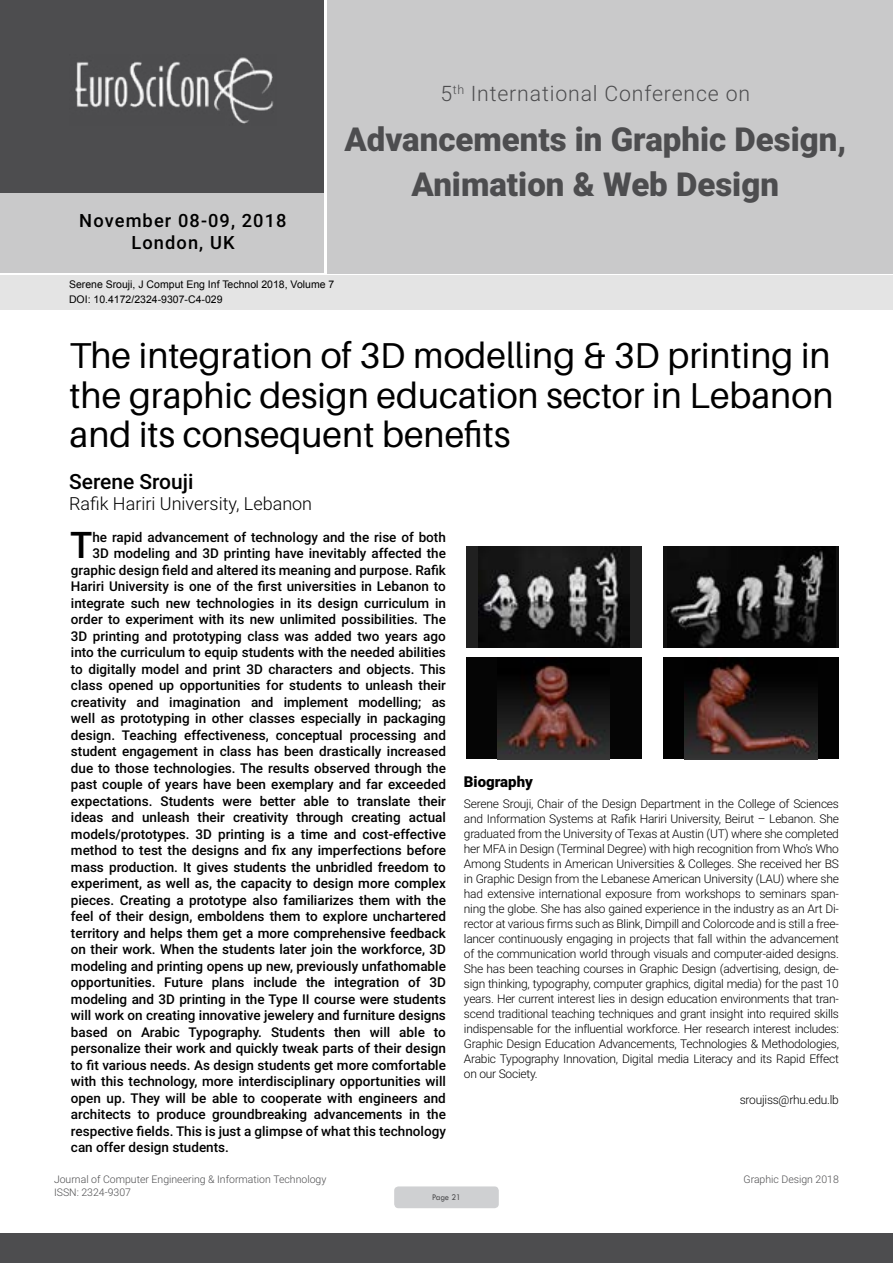
<style>
.page{position:relative;width:893px;height:1263px;background:#fff}
.page>*{position:absolute;margin:0;border:0;box-sizing:border-box;transform-origin:0 0}
.t1{font:500 36.75px "Roboto";color:#000}
.t2{font:36px/39.6px "Aileron";color:#000;text-align:justify}
.t3{font:900 33px/45px "Roboto";color:#4d4d4f;text-align:center}
.t4{font:300 21.3px "Roboto";letter-spacing:.04em;color:#4d4d4f}
.t5{font:500 21px "Roboto";color:#000}
.t6{font:500 18.3px/21.9px "Roboto";letter-spacing:.06em;color:#000;text-align:center}
.t7{font:300 18px "Roboto";color:#000}
.t8{font:900 15px "Roboto";color:#000}
.t9{font:500 13.5px "Roboto";color:#000}
.t10{font:300 12px/15px "Roboto";letter-spacing:-.02em;color:#000;text-align:justify}
.t11{font:300 10.5px "Roboto";color:#4d4d4f}
.t12{font:10.5px/14.4px "Arial";color:#000}
.t13{font:9px "Tw Cen";letter-spacing:-.02em;color:#4d4d4f;scale:.95 1}
</style>
<div class="page">
<div style="left:0;top:0;width:323px;height:193px;background:#4d4d4f"></div>
<div style="left:1px;top:193px;width:323px;height:80px;background:#c9c9ca"></div>
<div style="left:327px;top:0;width:566px;height:273px;background:#c9c9ca"></div>
<img style="left:75px;top:57px;width:199px;height:67px">
<div style="left:0;top:1233px;width:893px;height:30px;background:#4d4d4f"></div>
<div style="left:1px;top:275px;width:892px;height:35px;background:#e4e4e4"></div>
<div style="left:394px;top:1186px;width:105px;height:22px;background:#cfd0d2;border-radius:4px"></div>
<div style="left:466px;top:546px;width:175px;height:102px;background:#202020"></div>
<img style="left:478px;top:546px;width:151px;height:102px">
<div style="left:664px;top:546px;width:175px;height:102px;background:#101010"></div>
<img style="left:667px;top:546px;width:169px;height:102px">
<div style="left:466px;top:658px;width:175px;height:101px;background:#050505"></div>
<img style="left:498px;top:665px;width:112px;height:94px">
<div style="left:664px;top:658px;width:175px;height:101px;background:#020202"></div>
<img style="left:685px;top:663px;width:133px;height:96px">
<h3 class="t6" style="left:79px;top:209px;width:209px">November 08-09, 2018<br>London, UK</h3>
<h3 class="t4" style="left:440px;top:78px;width:311px">5<sup>th</sup> International Conference on</h3>
<h3 class="t3" style="left:344px;top:116px;width:503px">Advancements in Graphic Design,<br>Animation &amp; Web Design</h3>
<p class="t12" style="left:69px;top:278px;width:267px">Serene Srouji, J Comput Eng Inf Technol 2018, Volume 7<br>DOI: 10.4172/2324-9307-C4-029</p>
<h2 class="t2" style="left:69px;top:336px;width:765px">The integration of 3D modelling &amp; 3D printing in the graphic design education sector in Lebanon and its consequent benefits</h2>
<h3 class="t5" style="left:69px;top:466px;width:126px">Serene Srouji</h3>
<h3 class="t7" style="left:69px;top:491px;width:245px">Rafik Hariri University, Lebanon</h3>
<h1 class="t1" style="left:70px;top:519px;width:24px">T</h1>
<p class="t9" style="left:92px;top:527px;width:355px">he rapid advancement of technology and the rise of both</p>
<p class="t9" style="left:92px;top:544px;width:355px">3D modeling and 3D printing have inevitably affected the</p>
<p class="t9" style="left:71px;top:560px;width:376px">graphic design field and altered its meaning and purpose. Rafik</p>
<p class="t9" style="left:71px;top:577px;width:376px">Hariri University is one of the first universities in Lebanon to</p>
<p class="t9" style="left:71px;top:593px;width:376px">integrate such new technologies in its design curriculum in</p>
<p class="t9" style="left:71px;top:610px;width:376px">order to experiment with its new unlimited possibilities. The</p>
<p class="t9" style="left:71px;top:626px;width:376px">3D printing and prototyping class was added two years ago</p>
<p class="t9" style="left:71px;top:643px;width:376px">into the curriculum to equip students with the needed abilities</p>
<p class="t9" style="left:71px;top:659px;width:376px">to digitally model and print 3D characters and objects. This</p>
<p class="t9" style="left:71px;top:676px;width:376px">class opened up opportunities for students to unleash their</p>
<p class="t9" style="left:71px;top:692px;width:376px">creativity and imagination and implement modelling; as</p>
<p class="t9" style="left:71px;top:709px;width:376px">well as prototyping in other classes especially in packaging</p>
<p class="t9" style="left:71px;top:725px;width:376px">design. Teaching effectiveness, conceptual processing and</p>
<p class="t9" style="left:71px;top:742px;width:376px">student engagement in class has been drastically increased</p>
<p class="t9" style="left:71px;top:758px;width:377px">due to those technologies. The results observed through the</p>
<p class="t9" style="left:71px;top:775px;width:376px">past couple of years have been exemplary and far exceeded</p>
<p class="t9" style="left:71px;top:791px;width:376px">expectations. Students were better able to translate their</p>
<p class="t9" style="left:71px;top:808px;width:376px">ideas and unleash their creativity through creating actual</p>
<p class="t9" style="left:71px;top:824px;width:376px">models/prototypes. 3D printing is a time and cost-effective</p>
<p class="t9" style="left:71px;top:841px;width:376px">method to test the designs and fix any imperfections before</p>
<p class="t9" style="left:71px;top:857px;width:376px">mass production. It gives students the unbridled freedom to</p>
<p class="t9" style="left:71px;top:874px;width:376px">experiment, as well as, the capacity to design more complex</p>
<p class="t9" style="left:71px;top:890px;width:376px">pieces. Creating a prototype also familiarizes them with the</p>
<p class="t9" style="left:71px;top:907px;width:376px">feel of their design, emboldens them to explore unchartered</p>
<p class="t9" style="left:71px;top:923px;width:376px">territory and helps them get a more comprehensive feedback</p>
<p class="t9" style="left:71px;top:940px;width:376px">on their work. When the students later join the workforce, 3D</p>
<p class="t9" style="left:71px;top:956px;width:376px">modeling and printing opens up new, previously unfathomable</p>
<p class="t9" style="left:71px;top:973px;width:376px">opportunities. Future plans include the integration of 3D</p>
<p class="t9" style="left:71px;top:989px;width:377px">modeling and 3D printing in the Type II course were students</p>
<p class="t9" style="left:71px;top:1006px;width:376px">will work on creating innovative jewelery and furniture designs</p>
<p class="t9" style="left:71px;top:1022px;width:376px">based on Arabic Typography. Students then will able to</p>
<p class="t9" style="left:71px;top:1039px;width:376px">personalize their work and quickly tweak parts of their design</p>
<p class="t9" style="left:71px;top:1055px;width:376px">to fit various needs. As design students get more comfortable</p>
<p class="t9" style="left:71px;top:1072px;width:376px">with this technology, more interdisciplinary opportunities will</p>
<p class="t9" style="left:71px;top:1088px;width:376px">open up. They will be able to cooperate with engineers and</p>
<p class="t9" style="left:71px;top:1105px;width:376px">architects to produce groundbreaking advancements in the</p>
<p class="t9" style="left:71px;top:1121px;width:376px">respective fields. This is just a glimpse of what this technology</p>
<p class="t9" style="left:71px;top:1138px;width:160px">can offer design students.</p>
<p class="t8" style="left:464px;top:771px;width:70px">Biography</p>
<p class="t10" style="left:464px;top:796px;width:376px">Serene Srouji, Chair of the Design Department in the College of Sciences and Information Systems at Rafik Hariri University, Beirut – Lebanon. She graduated from the University of Texas at Austin (UT) where she completed her MFA in Design (Terminal Degree) with high recognition from Who’s Who Among Students in American Universities &amp; Colleges. She received her BS in Graphic Design from the Lebanese American University (LAU) where she had extensive international exposure from workshops to seminars span&shy;ning the globe. She has also gained experience in the industry as an Art Di&shy;rector at various firms such as Blink, Dimpill and Colorcode and is still a free&shy;lancer continuously engaging in projects that fall within the advancement of the communication world through visuals and computer-aided designs.<br>She has been teaching courses in Graphic Design (advertising, design, de&shy;sign thinking, typography, computer graphics, digital media) for the past 10 years. Her current interest lies in design education environments that tran&shy;scend traditional teaching techniques and grant insight into required skills indispensable for the influential workforce. Her research interest includes:<br>Graphic Design Education Advancements, Technologies &amp; Methodologies, Arabic Typography Innovation, Digital media Literacy and its Rapid Effect on our Society.</p>
<p class="t10" style="left:740px;top:1091px;width:101px">sroujiss@rhu.edu.lb</p>
<p class="t11" style="left:54px;top:1172px;width:274px">Journal of Computer Engineering &amp; Information Technology</p>
<p class="t11" style="left:743px;top:1172px;width:97px">Graphic Design 2018</p>
<p class="t11" style="left:54px;top:1185px;width:78px">ISSN: 2324-9307</p>
<p class="t13" style="left:432px;top:1192px;width:32px">Page 21</p>
</div>
